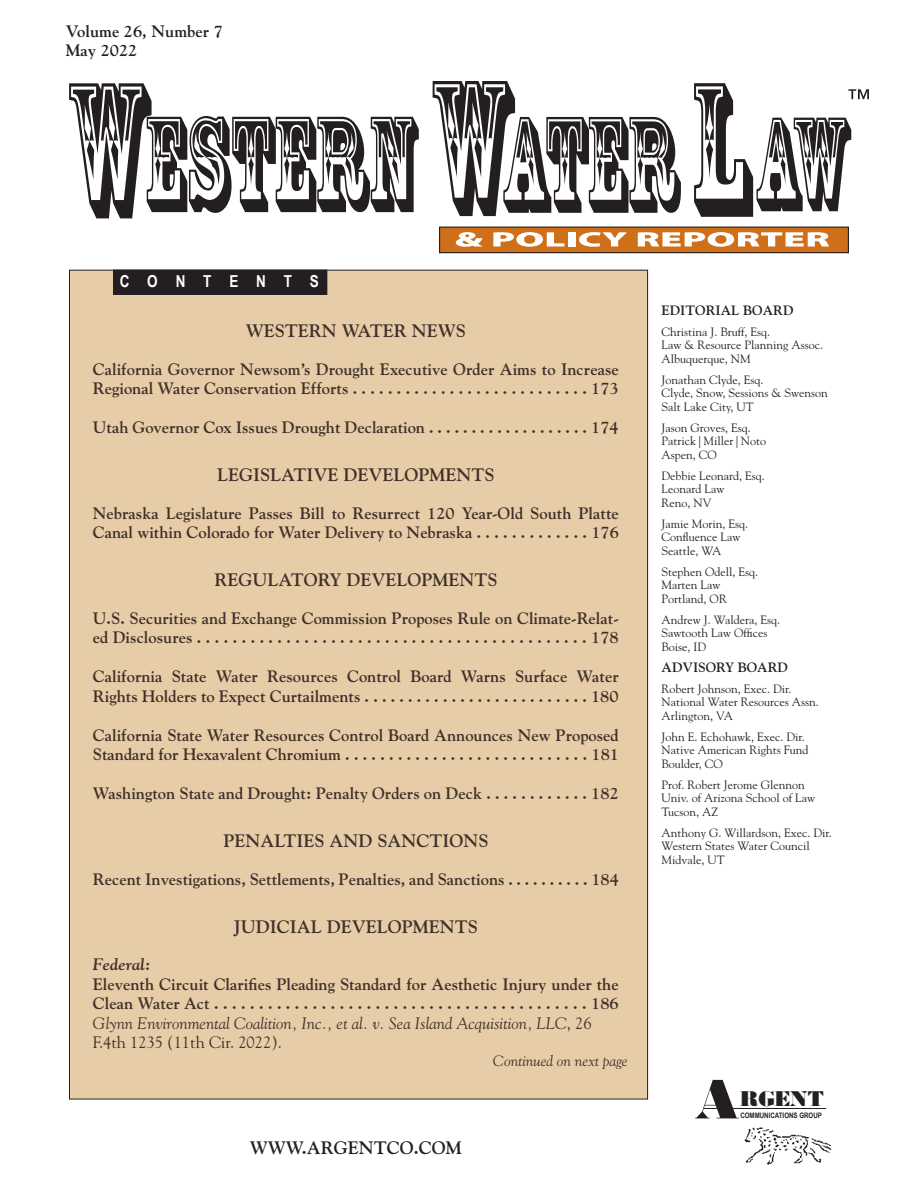
<style>
.page{position:relative;width:918px;height:1188px;background:#fff}
.page>*{position:absolute;margin:0;border:0;box-sizing:border-box;transform-origin:0 0}
.t1{font:800 54px "Bodoni";color:#231f20}
.t2{font:800 21px "Bodoni";color:#231f20}
.t3{font:700 18px "Goudy Std";color:#231f20}
.t4{font:700 16.5px/19.5px "Goudy Std";color:#231f20}
.t5{font:italic 700 16.5px "Goudy Std";color:#231f20}
.t6{font:700 16.5px "Arial Narrow";letter-spacing:1.08em;color:#fff}
.t7{font:italic 15px "Goudy Std";color:#231f20}
.t8{font:700 13.5px "Goudy Std";color:#231f20}
.t9{font:12px/13.5px "Goudy Std";color:#231f20}
.t10{font:700 7.5px "Arial Narrow";color:#231f20}
.s1{font-weight:400;font-style:italic}
.s2{font-weight:400}
</style>
<div class="page">
<hr style="left:703px;top:1108px;width:123px;height:1px;background:#231f20">
<img style="left:744px;top:1127px;width:88px;height:38px">
<div style="left:69px;top:270px;width:579px;height:829px;background:#e7cca8"></div>
<div style="left:114px;top:270px;width:213px;height:24px;background:#231f20"></div>
<div style="left:113px;top:270px;width:214px;height:25px;border:2px solid #231f20"></div>
<svg style="left:69px;top:83px;width:350px;height:135px"></svg>
<svg style="left:433px;top:81px;width:248px;height:135px"></svg>
<div style="left:440px;top:227px;width:408px;height:26px;background:#d06f19"></div>
<div style="left:439px;top:227px;width:410px;height:26px;border:1px solid #231f20"></div>
<svg style="left:456px;top:232px;width:27px;height:15px"></svg>
<svg style="left:493px;top:232px;width:71px;height:15px"></svg>
<div style="left:568px;top:232px;width:7px;height:14px;background:#fff"></div>
<svg style="left:579px;top:232px;width:48px;height:15px"></svg>
<svg style="left:638px;top:232px;width:191px;height:15px"></svg>
<svg style="left:694px;top:83px;width:175px;height:134px"></svg>
<p class="t4" style="left:66px;top:21px;width:159px">Volume 26, Number 7<br>May 2022</p>
<p class="t6" style="left:120px;top:269px;width:201px">CONTENTS</p>
<p class="t3" style="left:246px;top:320px;width:222px">WESTERN WATER NEWS</p>
<p class="t4" style="left:93px;top:359px;width:527px">California Governor Newsom’s Drought Executive Order Aims to Increase<br>Regional Water Conservation Efforts . . . . . . . . . . . . . . . . . . . . . . . . . . . 173</p>
<p class="t4" style="left:93px;top:418px;width:527px">Utah Governor Cox Issues Drought Declaration . . . . . . . . . . . . . . . . . . . 174</p>
<p class="t3" style="left:217px;top:464px;width:279px">LEGISLATIVE DEVELOPMENTS</p>
<p class="t4" style="left:93px;top:503px;width:527px">Nebraska Legislature Passes Bill to Resurrect 120 Year-Old South Platte<br>Canal within Colorado for Water Delivery to Nebraska . . . . . . . . . . . . . 176</p>
<p class="t3" style="left:214px;top:569px;width:285px">REGULATORY DEVELOPMENTS</p>
<p class="t4" style="left:93px;top:608px;width:527px">U.S. Securities and Exchange Commission Proposes Rule on Climate-Relat&shy;ed Disclosures . . . . . . . . . . . . . . . . . . . . . . . . . . . . . . . . . . . . . . . . . . . . 178</p>
<p class="t4" style="left:93px;top:667px;width:527px">California State Water Resources Control Board Warns Surface Water<br>Rights Holders to Expect Curtailments . . . . . . . . . . . . . . . . . . . . . . . . . . 180</p>
<p class="t4" style="left:93px;top:725px;width:528px">California State Water Resources Control Board Announces New Proposed<br>Standard for Hexavalent Chromium . . . . . . . . . . . . . . . . . . . . . . . . . . . . 181</p>
<p class="t4" style="left:93px;top:784px;width:527px">Washington State and Drought: Penalty Orders on Deck . . . . . . . . . . . . 182</p>
<p class="t3" style="left:223px;top:830px;width:267px">PENALTIES AND SANCTIONS</p>
<p class="t4" style="left:93px;top:869px;width:528px">Recent Investigations, Settlements, Penalties, and Sanctions . . . . . . . . . . 184</p>
<p class="t3" style="left:234px;top:916px;width:246px">JUDICIAL DEVELOPMENTS</p>
<p class="t5" style="left:93px;top:954px;width:59px">Federal:</p>
<p class="t4" style="left:93px;top:974px;width:527px">Eleventh Circuit Clarifies Pleading Standard for Aesthetic Injury under the Clean Water Act . . . . . . . . . . . . . . . . . . . . . . . . . . . . . . . . . . . . . . . . . . 186<br><span class="s1">Glynn Environmental Coalition, Inc., et al. v. Sea Island Acquisition, LLC</span><span class="s2">, 26<br>F.4th 1235 (11th Cir. 2022).</span></p>
<p class="t3" style="left:250px;top:1137px;width:214px">WWW.ARGENTCO.COM</p>
<p class="t7" style="left:493px;top:1052px;width:136px">Continued on next page</p>
<p class="t8" style="left:662px;top:302px;width:134px">EDITORIAL BOARD</p>
<p class="t9" style="left:662px;top:325px;width:163px">Christina J. Bruff, Esq.<br>Law &amp; Resource Planning Assoc.<br>Albuquerque, NM</p>
<p class="t9" style="left:662px;top:373px;width:168px">Jonathan Clyde, Esq.<br>Clyde, Snow, Sessions &amp; Swenson<br>Salt Lake City, UT</p>
<p class="t9" style="left:662px;top:421px;width:106px">Jason Groves, Esq.<br>Patrick|Miller|Noto<br>Aspen, CO</p>
<p class="t9" style="left:662px;top:469px;width:105px">Debbie Leonard, Esq.<br>Leonard Law<br>Reno, NV</p>
<p class="t9" style="left:662px;top:517px;width:88px">Jamie Morin, Esq.<br>Confluence Law<br>Seattle, WA</p>
<p class="t9" style="left:662px;top:565px;width:98px">Stephen Odell, Esq.<br>Marten Law<br>Portland, OR</p>
<p class="t9" style="left:662px;top:613px;width:120px">Andrew J. Waldera, Esq.<br>Sawtooth Law Offices<br>Boise, ID</p>
<p class="t8" style="left:662px;top:659px;width:128px">ADVISORY BOARD</p>
<p class="t9" style="left:662px;top:682px;width:159px">Robert Johnson, Exec. Dir.<br>National Water Resources Assn.<br>Arlington, VA</p>
<p class="t9" style="left:662px;top:730px;width:148px">John E. Echohawk, Exec. Dir.<br>Native American Rights Fund<br>Boulder, CO</p>
<p class="t9" style="left:662px;top:778px;width:155px">Prof. Robert Jerome Glennon<br>Univ. of Arizona School of Law<br>Tucson, AZ</p>
<p class="t9" style="left:662px;top:826px;width:172px">Anthony G. Willardson, Exec. Dir.<br>Western States Water Council<br>Midvale, UT</p>
<h1 class="t1" style="left:694px;top:1064px;width:46px">A</h1>
<p class="t2" style="left:740px;top:1085px;width:85px">RGENT</p>
<p class="t10" style="left:740px;top:1110px;width:83px">COMMUNICATIONS GROUP</p>
</div>
